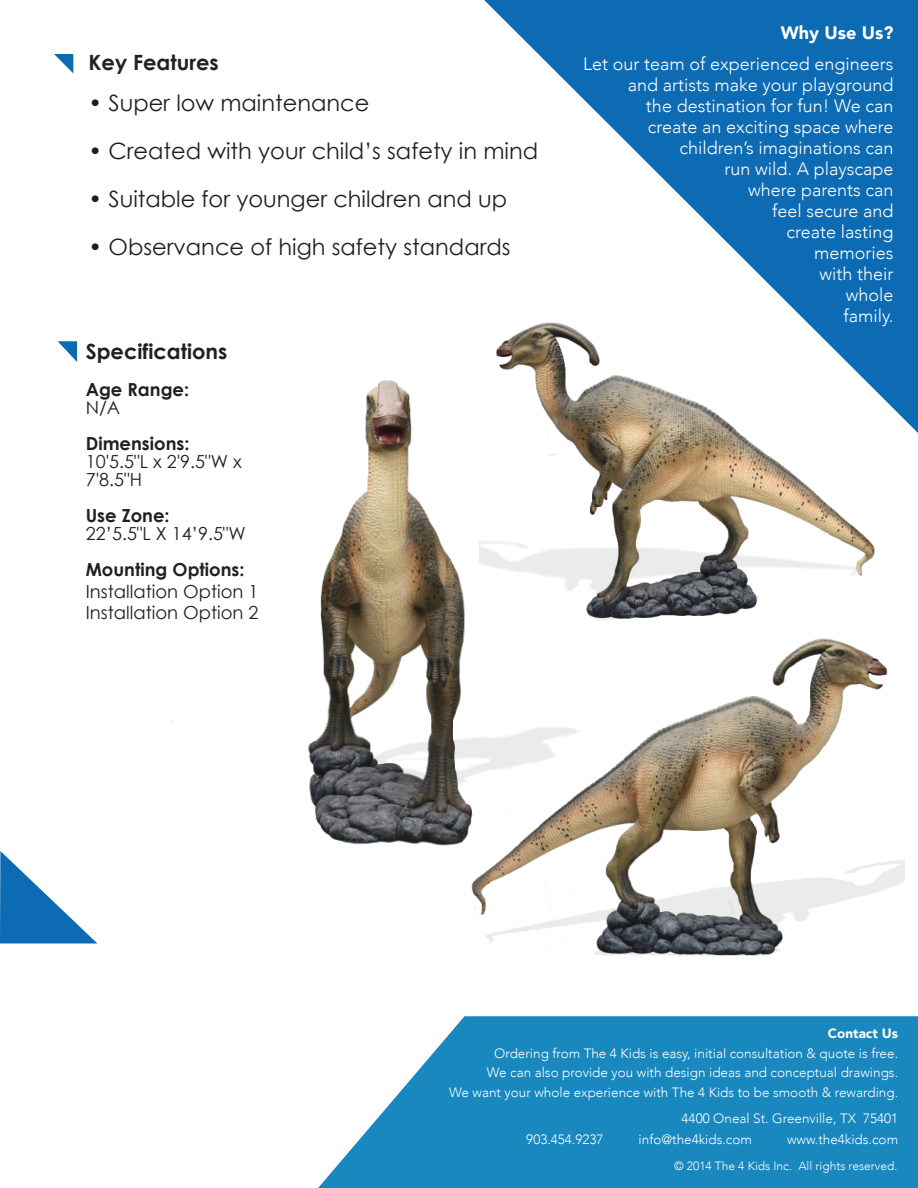
<style>
.page{position:relative;width:918px;height:1188px;background:#fff}
.page>*{position:absolute;margin:0;border:0;box-sizing:border-box;transform-origin:0 0}
.t1{font:22.5px "Century Gothic";color:#231f20}
.t2{font:700 21px "Century Gothic";color:#231f20}
.t3{font:300 18px/21px "Avenir";color:#fff;text-align:right}
.t4{font:18px/18px "Century Gothic";color:#231f20}
.t5{font:700 18px/18px "Century Gothic";color:#231f20}
.t6{font:900 18px "Avenir";color:#fff}
.t7{font:300 13.5px "Avenir";color:#fff}
.t8{font:900 13.5px "Avenir";color:#fff}
.t9{font:300 12px "Avenir";color:#fff}
.s1{font-weight:400}
.s2{font-weight:700}
</style>
<div class="page">
<svg style="left:484px;top:0;width:434px;height:433px;fill:#0c6bb3"></svg>
<svg style="left:54px;top:54px;width:19px;height:19px"></svg>
<svg style="left:58px;top:341px;width:19px;height:21px"></svg>
<svg style="left:0;top:851px;width:97px;height:93px"></svg>
<svg style="left:318px;top:1016px;width:600px;height:172px;background:#3697c7"></svg>
<img style="left:452px;top:661px;width:453px;height:357px">
<img style="left:172px;top:380px;width:489px;height:492px">
<img style="left:479px;top:247px;width:410px;height:414px">
<p class="t2" style="left:89px;top:49px;width:132px">Key Features</p>
<p class="t1" style="left:89px;top:89px;width:282px">• Super low maintenance</p>
<p class="t1" style="left:89px;top:137px;width:451px">• Created with your child’s safety in mind</p>
<p class="t1" style="left:89px;top:185px;width:420px">• Suitable for younger children and up</p>
<p class="t1" style="left:89px;top:233px;width:424px">• Observance of high safety standards</p>
<p class="t2" style="left:86px;top:338px;width:143px">Specifications</p>
<p class="t5" style="left:86px;top:380px;width:105px">Age Range:<br><span class="s1">N/A</span></p>
<p class="t4" style="left:86px;top:435px;width:157px"><span class="s2">Dimensions:<br></span>10'5.5"L x 2'9.5"W x<br>7'8.5"H</p>
<p class="t4" style="left:86px;top:507px;width:162px"><span class="s2">Use Zone:<br></span>22’5.5"L X 14’9.5"W</p>
<p class="t4" style="left:86px;top:559px;width:174px;line-height:21.6px"><span class="s2">Mounting Options:<br></span>Installation Option 1<br>Installation Option 2</p>
<p class="t6" style="left:781px;top:17px;width:114px">Why Use Us?</p>
<p class="t3" style="left:583px;top:53px;width:312px">Let our team of experienced engineers and artists make your playground</p>
<p class="t3" style="left:646px;top:95px;width:249px">the destination for fun! We can</p>
<p class="t3" style="left:648px;top:116px;width:247px">create an exciting space where</p>
<p class="t3" style="left:679px;top:137px;width:216px">children’s imaginations can</p>
<p class="t3" style="left:724px;top:158px;width:171px">run wild. A playscape</p>
<p class="t3" style="left:748px;top:179px;width:147px">where parents can</p>
<p class="t3" style="left:772px;top:200px;width:123px">feel secure and</p>
<p class="t3" style="left:786px;top:221px;width:109px">create lasting</p>
<p class="t3" style="left:814px;top:242px;width:81px">memories</p>
<p class="t3" style="left:819px;top:263px;width:76px">with their whole</p>
<p class="t3" style="left:843px;top:305px;width:52px">family.</p>
<p class="t8" style="left:828px;top:1022px;width:72px">Contact Us</p>
<p class="t7" style="left:494px;top:1045px;width:406px">Ordering from The 4 Kids is easy, initial consultation &amp; quote is free.</p>
<p class="t7" style="left:487px;top:1065px;width:413px">We can also provide you with design ideas and conceptual drawings.</p>
<p class="t7" style="left:449px;top:1084px;width:451px">We want your whole experience with The 4 Kids to be smooth &amp; rewarding.</p>
<p class="t7" style="left:682px;top:1110px;width:218px">4400 Oneal St. Greenville, TX 75401</p>
<p class="t7" style="left:526px;top:1131px;width:79px">903.454.9237</p>
<p class="t7" style="left:639px;top:1131px;width:115px">info@the4kids.com</p>
<p class="t7" style="left:787px;top:1131px;width:113px">www.the4kids.com</p>
<p class="t9" style="left:674px;top:1159px;width:225px">© 2014 The 4 Kids Inc. All rights reserved.</p>
</div>
